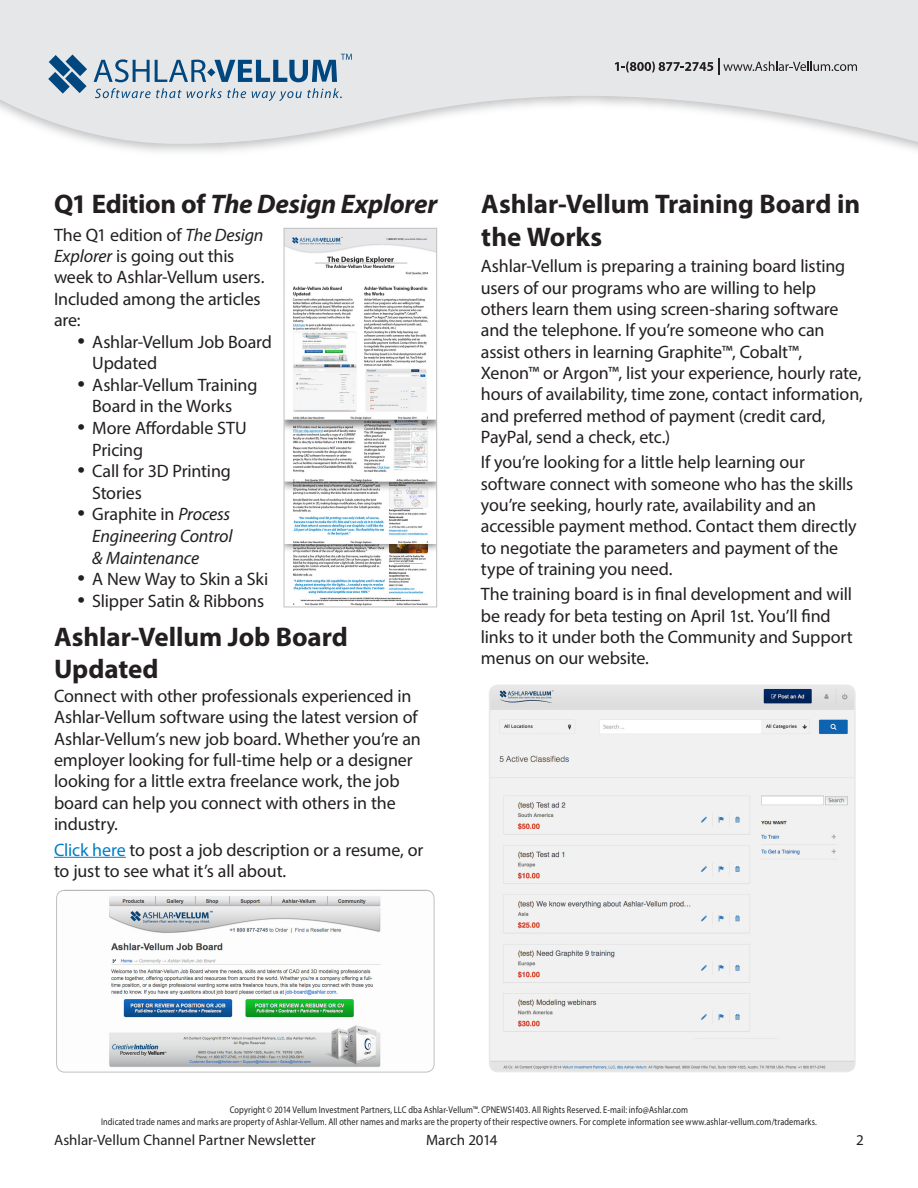
<style>
.page{position:relative;width:918px;height:1188px;background:#fff}
.page>*{position:absolute;margin:0;border:0;box-sizing:border-box;transform-origin:0 0}
.Article_head{font:700 27px/32.4px "Myriad Pro";letter-spacing:-.005em;color:#231f20}
.Article_head-2{font:italic 700 27px "Myriad Pro";letter-spacing:-.01em;color:#231f20}
.t1{font:18px/21.3px "Myriad Pro";letter-spacing:-.01em;color:#231f20}
.t2{font:italic 18px/21.6px "Myriad Pro";letter-spacing:-.01em;color:#231f20}
.t3{font:15px "Myriad Pro";color:#231f20}
.Cue{font:9.75px "Myriad Pro";letter-spacing:.015em;color:#231f20;scale:.85 1}
.s1{font-style:normal}
.s2{font-style:italic}
.s3{font-size:27px}
.s4{font-style:normal;font-size:27px}
.s5{color:#007ec5}
</style>
<div class="page">
<svg style="left:0;top:0;width:918px;height:149px;fill:#e6e7e9"></svg>
<svg style="left:95px;top:88px;width:151px;height:10px;background:#b3c3d1"></svg>
<svg style="left:252px;top:88px;width:90px;height:13px"></svg>
<svg style="left:48px;top:55px;width:39px;height:39px;background:#6a91b0"></svg>
<svg style="left:94px;top:54px;width:258px;height:28px;background:#9fb5c8"></svg>
<svg style="left:615px;top:59px;width:242px;height:16px;background:#bdbdbf"></svg>
<hr style="left:54px;top:857px;width:72px;height:1px;background:#007ec5">
<img style="left:57px;top:890px;width:377px;height:182px">
<div style="left:56px;top:890px;width:378px;height:182px;border:1px solid #c0c0c0;border-radius:8px"></div>
<img style="left:490px;top:685px;width:363px;height:387px">
<div style="left:489px;top:685px;width:367px;height:387px;border:2px solid #e8e8e8;border-radius:9px"></div>
<img style="left:286px;top:230px;width:149px;height:375px">
<div style="left:284px;top:228px;width:153px;height:379px;border:1px solid #c0c0c0"></div>
<p class="Article_head-2" style="left:54px;top:187px;width:385px"><span class="s1">Q1 Edition of</span> The Design Explorer</p>
<p class="Article_head" style="left:481px;top:187px;width:380px">Ashlar-Vellum Training Board in the Works</p>
<p class="t1" style="left:54px;top:224px;width:212px">The Q1 edition of <span class="s2">The Design<br>Explorer</span> is going out this week to Ashlar-Vellum users.<br>Included among the articles are:</p>
<p class="t1" style="left:92px;top:331px;width:181px;text-indent:-15px"><span class="s3">•</span> Ashlar-Vellum Job Board<br>Updated</p>
<p class="t1" style="left:77px;top:374px;width:182px;text-align:center"><span class="s3">•</span> Ashlar-Vellum Training<br>Board in the Works</p>
<p class="t1" style="left:92px;top:417px;width:156px;text-indent:-15px"><span class="s3">•</span> More Affordable STU<br>Pricing</p>
<p class="t1" style="left:92px;top:460px;width:140px;text-indent:-15px"><span class="s3">•</span> Call for 3D Printing<br>Stories</p>
<p class="t2" style="left:92px;top:503px;width:142px;text-indent:-15px"><span class="s4">•</span> <span class="s1">Graphite in</span> Process<br>Engineering Control &amp; Maintenance</p>
<p class="t1" style="left:77px;top:568px;width:192px"><span class="s3">•</span> A New Way to Skin a Ski</p>
<p class="t1" style="left:77px;top:590px;width:188px"><span class="s3">•</span> Slipper Satin &amp; Ribbons</p>
<p class="t1" style="left:481px;top:256px;width:384px">Ashlar-Vellum is preparing a training board listing users of our programs who are willing to help others learn them using screen-sharing software and the telephone. If you’re someone who can assist others in learning Graphite™, Cobalt™, Xenon™ or Argon™, list your experience, hourly rate, hours of availability, time zone, contact information, and preferred method of payment (credit card, PayPal, send a check, etc.)</p>
<p class="t1" style="left:481px;top:451px;width:377px">If you’re looking for a little help learning our software connect with someone who has the skills you’re seeking, hourly rate, availability and an accessible payment method. Contact them directly to negotiate the parameters and payment of the type of training you need.</p>
<p class="t1" style="left:481px;top:584px;width:373px">The training board is in final development and will be ready for beta testing on April 1st. You’ll find links to it under both the Community and Support menus on our website.</p>
<p class="Article_head" style="left:54px;top:620px;width:296px">Ashlar-Vellum Job Board<br>Updated</p>
<p class="t1" style="left:54px;top:685px;width:368px">Connect with other professionals experienced in Ashlar-Vellum software using the latest version of Ashlar-Vellum’s new job board. Whether you’re an employer looking for full-time help or a designer looking for a little extra freelance work, the job board can help you connect with others in the industry.</p>
<p class="t1" style="left:54px;top:839px;width:371px"><span class="s5">Click here</span> to post a job description or a resume, or to just to see what it’s all about.</p>
<p class="Cue" style="left:230px;top:1104px;width:541px">Copyright © 2014 Vellum Investment Partners, LLC dba Ashlar-Vellum™. CPNEWS1403. All Rights Reserved. E-mail: info@Ashlar.com</p>
<p class="Cue" style="left:101px;top:1115px;width:844px">Indicated trade names and marks are property of Ashlar-Vellum. All other names and marks are the property of their respective owners. For complete information see www.ashlar-vellum.com/trademarks.</p>
<p class="t3" style="left:54px;top:1131px;width:263px">Ashlar-Vellum Channel Partner Newsletter</p>
<p class="t3" style="left:426px;top:1131px;width:73px">March 2014</p>
<p class="t3" style="left:856px;top:1131px;width:9px">2</p>
</div>
